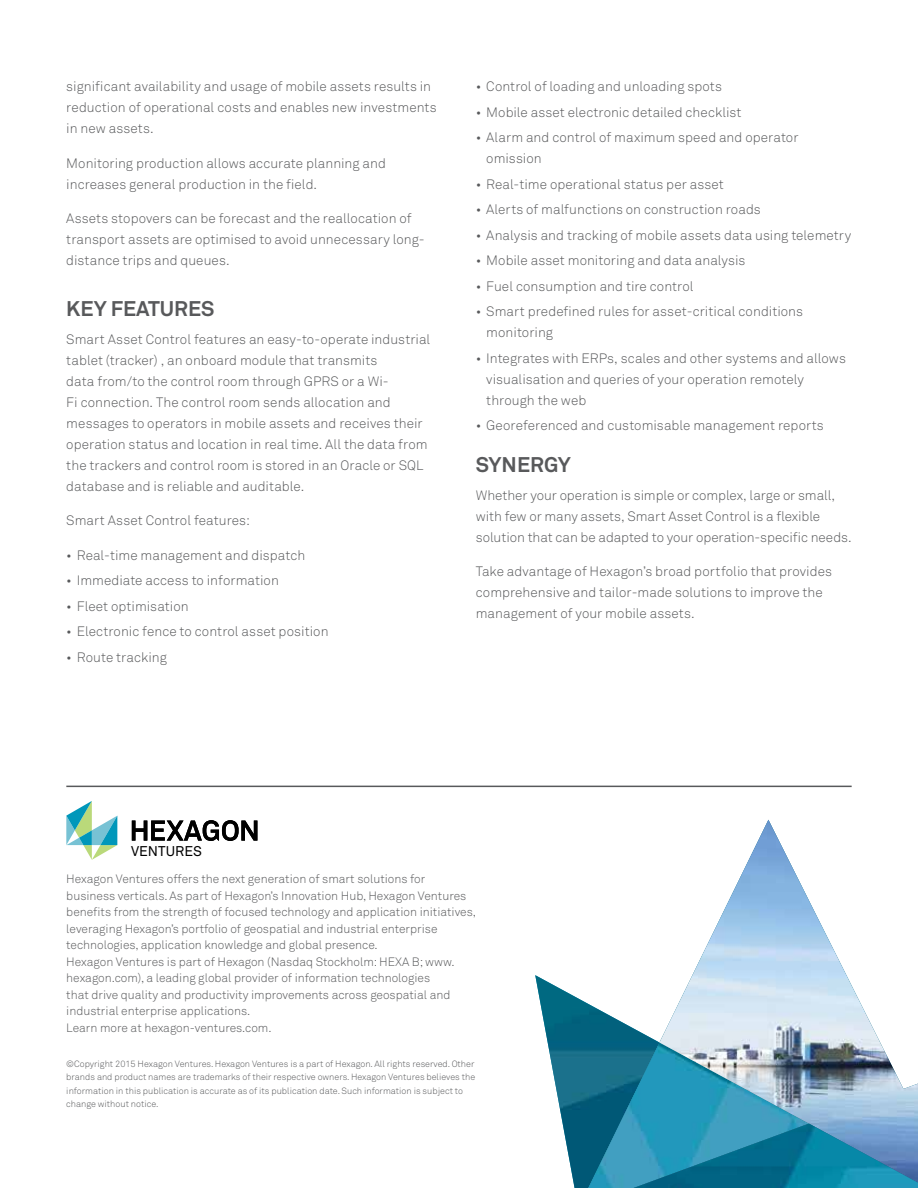
<style>
.page{position:relative;width:918px;height:1188px;background:#fff}
.page>*{position:absolute;margin:0;border:0;box-sizing:border-box;transform-origin:0 0}
.t1{font:700 21px "Akkurat Pro";color:#58595b}
.t2{font:13.95px "Akkurat Pro";color:#000}
.t3{font:13.5px/21px "Akkurat Light Pro";letter-spacing:.005em;color:#58595b}
.t4{font:12px/16.5px "Akkurat Light Pro";color:#58595b}
.t5{font:9px/13.5px "Akkurat Light Pro";color:#58595b}
</style>
<div class="page">
<img style="left:692px;top:820px;width:155px;height:155px">
<svg style="left:535px;top:975px;width:383px;height:213px"></svg>
<img style="left:578px;top:1124px;width:340px;height:64px">
<hr style="left:66px;top:786px;width:786px;height:1px;background:#58595b">
<svg style="left:132px;top:820px;width:125px;height:21px"></svg>
<svg style="left:66px;top:801px;width:51px;height:59px"></svg>
<p class="t3" style="left:66px;top:76px;width:372px">significant availability and usage of mobile assets results in reduction of operational costs and enables new investments in new assets.</p>
<p class="t3" style="left:66px;top:153px;width:321px">Monitoring production allows accurate planning and increases general production in the field.</p>
<p class="t3" style="left:66px;top:208px;width:360px">Assets stopovers can be forecast and the reallocation of transport assets are optimised to avoid unnecessary long&shy;distance trips and queues.</p>
<h1 class="t1" style="left:66px;top:296px;width:150px">KEY FEATURES</h1>
<p class="t3" style="left:66px;top:329px;width:366px">Smart Asset Control features an easy-to-operate industrial tablet (tracker) , an onboard module that transmits<br>data from/to the control room through GPRS or a Wi-<br>Fi connection. The control room sends allocation and messages to operators in mobile assets and receives their operation status and location in real time. All the data from the trackers and control room is stored in an Oracle or SQL database and is reliable and auditable.</p>
<p class="t3" style="left:66px;top:510px;width:185px">Smart Asset Control features:</p>
<p class="t3" style="left:66px;top:545px;width:240px">• Real-time management and dispatch</p>
<p class="t3" style="left:66px;top:570px;width:214px">• Immediate access to information</p>
<p class="t3" style="left:66px;top:596px;width:124px">• Fleet optimisation</p>
<p class="t3" style="left:66px;top:621px;width:264px">• Electronic fence to control asset position</p>
<p class="t3" style="left:66px;top:647px;width:102px">• Route tracking</p>
<p class="t3" style="left:476px;top:76px;width:248px">• Control of loading and unloading spots</p>
<p class="t3" style="left:476px;top:102px;width:267px">• Mobile asset electronic detailed checklist</p>
<p class="t3" style="left:486px;top:127px;width:314px;text-indent:-11px">• Alarm and control of maximum speed and operator omission</p>
<p class="t3" style="left:476px;top:174px;width:250px">• Real-time operational status per asset</p>
<p class="t3" style="left:476px;top:199px;width:287px">• Alerts of malfunctions on construction roads</p>
<p class="t3" style="left:476px;top:225px;width:377px">• Analysis and tracking of mobile assets data using telemetry</p>
<p class="t3" style="left:476px;top:250px;width:271px">• Mobile asset monitoring and data analysis</p>
<p class="t3" style="left:476px;top:276px;width:219px">• Fuel consumption and tire control</p>
<p class="t3" style="left:486px;top:301px;width:318px;text-indent:-11px">• Smart predefined rules for asset-critical conditions monitoring</p>
<p class="t3" style="left:486px;top:348px;width:361px;text-indent:-11px">• Integrates with ERPs, scales and other systems and allows visualisation and queries of your operation remotely through the web</p>
<p class="t3" style="left:476px;top:415px;width:350px">• Georeferenced and customisable management reports</p>
<h1 class="t1" style="left:476px;top:452px;width:97px">SYNERGY</h1>
<p class="t3" style="left:476px;top:485px;width:377px">Whether your operation is simple or complex, large or small, with few or many assets, Smart Asset Control is a flexible solution that can be adapted to your operation-specific needs.</p>
<p class="t3" style="left:476px;top:561px;width:358px">Take advantage of Hexagon’s broad portfolio that provides comprehensive and tailor-made solutions to improve the management of your mobile assets.</p>
<p class="t2" style="left:131px;top:843px;width:72px">VENTURES</p>
<p class="t4" style="left:66px;top:871px;width:411px">Hexagon Ventures offers the next generation of smart solutions for business verticals. As part of Hexagon’s Innovation Hub, Hexagon Ventures benefits from the strength of focused technology and application initiatives, leveraging Hexagon’s portfolio of geospatial and industrial enterprise technologies, application knowledge and global presence.<br>Hexagon Ventures is part of Hexagon (Nasdaq Stockholm: HEXA B; www. hexagon.com), a leading global provider of information technologies<br>that drive quality and productivity improvements across geospatial and industrial enterprise applications.<br>Learn more at hexagon-ventures.com.</p>
<p class="t5" style="left:66px;top:1057px;width:410px">©Copyright 2015 Hexagon Ventures. Hexagon Ventures is a part of Hexagon. All rights reserved. Other brands and product names are trademarks of their respective owners. Hexagon Ventures believes the information in this publication is accurate as of its publication date. Such information is subject to change without notice.</p>
</div>
